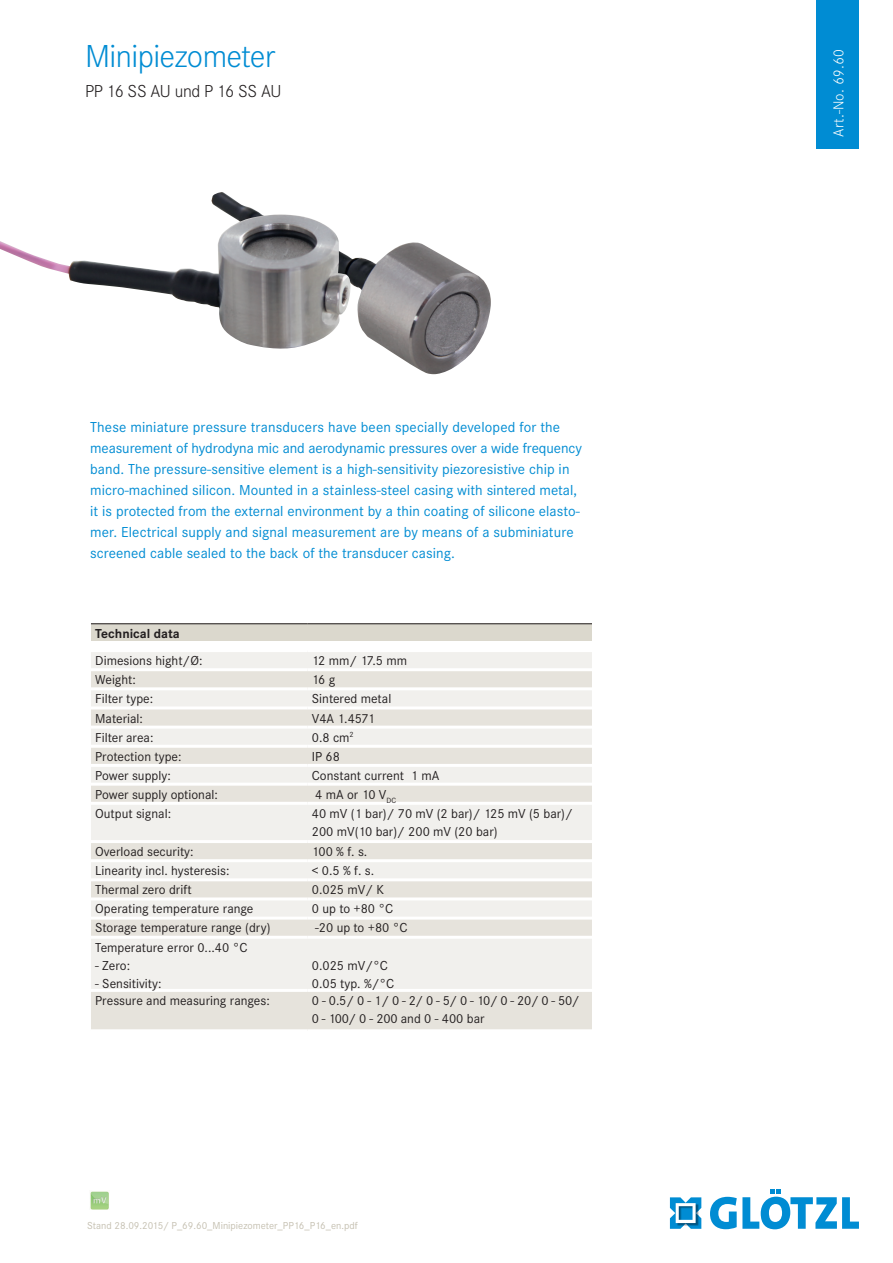
<style>
.page{position:relative;width:893px;height:1263px;background:#fff}
.page>*{position:absolute;margin:0;border:0;box-sizing:border-box;transform-origin:0 0}
.t1{font:300 33px "Corporate S";letter-spacing:-.02em;color:#008cd3}
.t2{font:300 18px "Corporate S";letter-spacing:-.02em;color:#231f20}
.t3{font:15px/21px "Corporate S";letter-spacing:.005em;color:#008cd3}
.t4{font:300 15px "Corporate S";letter-spacing:.01em;color:#fff}
.t5{font:13.5px/18px "Corporate S";color:#231f20}
.t6{font:700 13.5px "Corporate S";color:#231f20}
.t7{font:10.5px "Corporate S";color:#c5c0b1}
</style>
<div class="page">
<div style="left:816px;top:0;width:43px;height:149px;background:#008cd3"></div>
<div style="left:91px;top:624px;width:503px;height:17px;background:#dbd8cd"></div>
<div style="left:91px;top:652px;width:501px;height:16px;background:#f1f0ed"></div>
<svg style="left:91px;top:671px;width:501px;height:358px;background:#eceae5"></svg>
<hr style="left:91px;top:623px;width:217px;height:1px;background:#231f20">
<hr style="left:308px;top:623px;width:287px;height:1px;background:#231f20">
<hr style="left:91px;top:687px;width:217px;height:3px;background:#fff">
<hr style="left:308px;top:687px;width:286px;height:3px;background:#fff">
<hr style="left:91px;top:706px;width:217px;height:3px;background:#fff">
<hr style="left:308px;top:706px;width:286px;height:3px;background:#fff">
<hr style="left:91px;top:726px;width:217px;height:3px;background:#fff">
<hr style="left:308px;top:726px;width:286px;height:3px;background:#fff">
<hr style="left:91px;top:745px;width:217px;height:3px;background:#fff">
<hr style="left:308px;top:745px;width:286px;height:3px;background:#fff">
<hr style="left:91px;top:764px;width:217px;height:3px;background:#fff">
<hr style="left:308px;top:764px;width:286px;height:3px;background:#fff">
<hr style="left:91px;top:783px;width:217px;height:3px;background:#fff">
<hr style="left:308px;top:783px;width:286px;height:3px;background:#fff">
<hr style="left:91px;top:802px;width:217px;height:3px;background:#fff">
<hr style="left:308px;top:802px;width:286px;height:3px;background:#fff">
<hr style="left:91px;top:840px;width:217px;height:3px;background:#fff">
<hr style="left:308px;top:840px;width:286px;height:3px;background:#fff">
<hr style="left:91px;top:859px;width:217px;height:3px;background:#fff">
<hr style="left:308px;top:859px;width:286px;height:3px;background:#fff">
<hr style="left:91px;top:878px;width:217px;height:3px;background:#fff">
<hr style="left:308px;top:878px;width:286px;height:3px;background:#fff">
<hr style="left:91px;top:897px;width:217px;height:3px;background:#fff">
<hr style="left:308px;top:897px;width:286px;height:3px;background:#fff">
<hr style="left:91px;top:917px;width:217px;height:3px;background:#fff">
<hr style="left:308px;top:917px;width:286px;height:3px;background:#fff">
<hr style="left:91px;top:936px;width:217px;height:3px;background:#fff">
<hr style="left:308px;top:936px;width:286px;height:3px;background:#fff">
<hr style="left:91px;top:989px;width:217px;height:3px;background:#fff">
<hr style="left:308px;top:989px;width:286px;height:3px;background:#fff">
<div style="left:592px;top:622px;width:27px;height:425px;background:#fff"></div>
<img style="left:90px;top:1191px;width:19px;height:19px">
<img style="left:211px;top:192px;width:280px;height:182px">
<img style="left:0;top:214px;width:351px;height:137px">
<svg style="left:670px;top:1197px;width:31px;height:32px"></svg>
<svg style="left:710px;top:1189px;width:149px;height:40px"></svg>
<h1 class="t1" style="left:85px;top:38px;width:192px">Minipiezometer</h1>
<h2 class="t2" style="left:85px;top:81px;width:198px">PP 16 SS AU und P 16 SS AU</h2>
<p class="t3" style="left:90px;top:417px;width:493px">These miniature pressure transducers have been specially developed for the measurement of hydrodyna mic and aerodynamic pressures over a wide frequency band. The pressure-sensitive element is a high-sensitivity piezoresistive chip in micro-machined silicon. Mounted in a stainless-steel casing with sintered metal, it is protected from the external environment by a thin coating of silicone elasto&shy;mer. Electrical supply and signal measurement are by means of a subminiature screened cable sealed to the back of the transducer casing.</p>
<p class="t6" style="left:95px;top:625px;width:86px">Technical data</p>
<p class="t5" style="left:95px;top:651px;width:109px">Dimesions hight/Ø:</p>
<p class="t5" style="left:312px;top:651px;width:97px">12 mm/ 17.5 mm</p>
<p class="t5" style="left:95px;top:671px;width:42px">Weight:</p>
<p class="t5" style="left:312px;top:671px;width:25px">16 g</p>
<p class="t5" style="left:95px;top:690px;width:59px">Filter type:</p>
<p class="t5" style="left:312px;top:690px;width:81px">Sintered metal</p>
<p class="t5" style="left:95px;top:709px;width:49px">Material:</p>
<p class="t5" style="left:312px;top:709px;width:65px">V4A 1.4571</p>
<p class="t5" style="left:95px;top:728px;width:60px">Filter area:</p>
<p class="t5" style="left:312px;top:728px;width:44px">0.8 cm<sup>2</sup></p>
<p class="t5" style="left:95px;top:747px;width:88px">Protection type:</p>
<p class="t5" style="left:312px;top:747px;width:30px">IP 68</p>
<p class="t5" style="left:95px;top:766px;width:77px">Power supply:</p>
<p class="t5" style="left:312px;top:766px;width:129px">Constant current 1 mA</p>
<p class="t5" style="left:95px;top:785px;width:124px">Power supply optional:</p>
<p class="t5" style="left:315px;top:785px;width:82px">4 mA or 10 V<sub>DC</sub></p>
<p class="t5" style="left:95px;top:804px;width:77px">Output signal:</p>
<p class="t5" style="left:312px;top:804px;width:262px">40 mV (1 bar)/ 70 mV (2 bar)/ 125 mV (5 bar)/<br>200 mV(10 bar)/ 200 mV (20 bar)</p>
<p class="t5" style="left:95px;top:842px;width:100px">Overload security:</p>
<p class="t5" style="left:312px;top:842px;width:57px">100 % f. s.</p>
<p class="t5" style="left:95px;top:862px;width:136px">Linearity incl. hysteresis:</p>
<p class="t5" style="left:312px;top:862px;width:64px">&lt; 0.5 % f. s.</p>
<p class="t5" style="left:95px;top:881px;width:98px">Thermal zero drift</p>
<p class="t5" style="left:312px;top:881px;width:74px">0.025 mV/ K</p>
<p class="t5" style="left:95px;top:900px;width:160px">Operating temperature range</p>
<p class="t5" style="left:312px;top:900px;width:83px">0 up to +80 °C</p>
<p class="t5" style="left:95px;top:919px;width:177px">Storage temperature range (dry)</p>
<p class="t5" style="left:315px;top:919px;width:94px">-20 up to +80 °C</p>
<p class="t5" style="left:95px;top:938px;width:154px">Temperature error 0...40 °C</p>
<p class="t5" style="left:95px;top:956px;width:36px">- Zero:</p>
<p class="t5" style="left:95px;top:974px;width:68px">- Sensitivity:</p>
<p class="t5" style="left:312px;top:956px;width:84px">0.025 mV/°C<br>0.05 typ. %/°C</p>
<p class="t5" style="left:95px;top:991px;width:176px">Pressure and measuring ranges:</p>
<p class="t5" style="left:312px;top:991px;width:269px">0 - 0.5/ 0 - 1/ 0 - 2/ 0 - 5/ 0 - 10/ 0 - 20/ 0 - 50/<br>0 - 100/ 0 - 200 and 0 - 400 bar</p>
<p class="t7" style="left:87px;top:1220px;width:272px">Stand 28.09.2015/ P_69.60_Minipiezometer_PP16_P16_en.pdf</p>
<p class="t4" style="left:830px;top:137px;width:89px;rotate:-90deg">Art.-No. 69.60</p>
</div>
